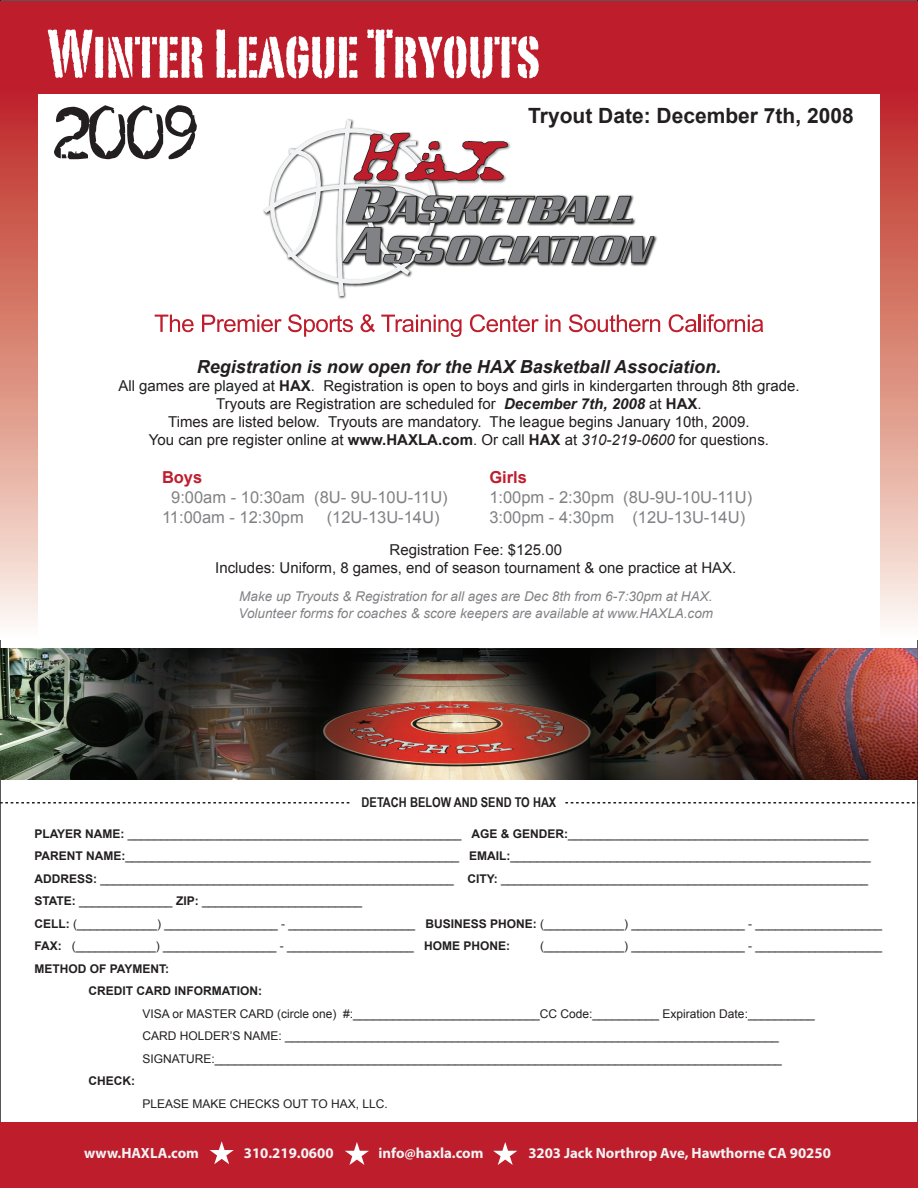
<style>
.page{position:relative;width:918px;height:1188px;background:#fff}
.page>*{position:absolute;margin:0;border:0;box-sizing:border-box;transform-origin:0 0}
.t1{font:67.5px "Portago ITCTT";color:#fff}
.t2{font:60.6px "Oldtypewriter";color:#231f20}
.t3{font:700 21px "Arial";color:#231f20}
.t4{font:italic 700 18px "Arial";color:#231f20}
.t5{font:16.5px "Arial";color:#818285}
.t6{font:700 16.5px "Arial";color:#bf1e2e}
.t7{font:15px "Arial";color:#231f20}
.t8{font:700 14.85px "Myriad Pro";color:#f2f3f4}
.t9{font:italic 13.5px "Arial";color:#818285}
.t10{font:700 13.5px "Arial Narrow";color:#231f20}
.t11{font:12px "Arial";color:#231f20}
.t12{font:700 12px "Arial";color:#231f20}
.s1{font-weight:700}
.s2{font-weight:700;font-style:italic}
.s3{font-style:italic}
</style>
<div class="page">
<div style="left:0;top:1px;width:918px;height:93px;background:#be1d2c"></div>
<div style="left:0;top:1122px;width:918px;height:66px;background:#be1d2c"></div>
<svg style="left:210px;top:1141px;width:24px;height:23px"></svg>
<svg style="left:345px;top:1142px;width:24px;height:23px"></svg>
<svg style="left:493px;top:1142px;width:24px;height:23px"></svg>
<svg style="left:155px;top:315px;width:39px;height:17px"></svg>
<svg style="left:202px;top:315px;width:80px;height:17px"></svg>
<svg style="left:288px;top:314px;width:65px;height:23px"></svg>
<svg style="left:361px;top:314px;width:14px;height:18px"></svg>
<svg style="left:381px;top:315px;width:81px;height:22px"></svg>
<svg style="left:470px;top:314px;width:69px;height:18px"></svg>
<svg style="left:546px;top:315px;width:15px;height:17px"></svg>
<svg style="left:569px;top:314px;width:91px;height:18px"></svg>
<svg style="left:669px;top:314px;width:94px;height:18px"></svg>
<img style="left:655px;top:236px;width:3px;height:9px">
<svg style="left:263px;top:119px;width:392px;height:180px"></svg>
<svg style="left:0;top:94px;width:38px;height:529px;background:#db8b80"></svg>
<svg style="left:880px;top:94px;width:38px;height:529px;background:#db8b80"></svg>
<svg style="left:0;top:802px;width:918px;height:2px"></svg>
<div style="left:353px;top:798px;width:212px;height:13px;background:#fff"></div>
<img style="left:0;top:648px;width:918px;height:132px">
<p class="t1" style="left:48px;top:12px;width:494px">Winter League Tryouts</p>
<p class="t3" style="left:528px;top:102px;width:327px">Tryout Date: December 7th, 2008</p>
<p class="t2" style="left:54px;top:95px;width:146px">2009</p>
<p class="t4" style="left:197px;top:355px;width:526px">Registration is now open for the HAX Basketball Association.</p>
<p class="t7" style="left:118px;top:376px;width:683px">All games are played at <span class="s1">HAX</span>. Registration is open to boys and girls in kindergarten through 8th grade.</p>
<p class="t7" style="left:216px;top:394px;width:487px">Tryouts are Registration are scheduled for <span class="s2">December 7th, 2008</span> at <span class="s1">HAX</span>.</p>
<p class="t7" style="left:168px;top:412px;width:583px">Times are listed below. Tryouts are mandatory. The league begins January 10th, 2009.</p>
<p class="t7" style="left:149px;top:430px;width:622px">You can pre register online at <span class="s1">www.HAXLA.com</span>. Or call <span class="s1">HAX</span> at <span class="s3">310-219-0600</span> for questions.</p>
<p class="t6" style="left:162px;top:467px;width:42px">Boys</p>
<p class="t5" style="left:171px;top:487px;width:278px">9:00am - 10:30am (8U- 9U-10U-11U)</p>
<p class="t5" style="left:162px;top:506px;width:143px">11:00am - 12:30pm</p>
<p class="t5" style="left:327px;top:506px;width:114px">(12U-13U-14U)</p>
<p class="t6" style="left:489px;top:467px;width:39px">Girls</p>
<p class="t5" style="left:489px;top:487px;width:264px">1:00pm - 2:30pm (8U-9U-10U-11U)</p>
<p class="t5" style="left:489px;top:506px;width:257px">3:00pm - 4:30pm (12U-13U-14U)</p>
<p class="t7" style="left:390px;top:539px;width:174px">Registration Fee: $125.00</p>
<p class="t7" style="left:215px;top:557px;width:523px">Includes: Uniform, 8 games, end of season tournament &amp; one practice at HAX.</p>
<p class="t9" style="left:239px;top:588px;width:475px">Make up Tryouts &amp; Registration for all ages are Dec 8th from 6-7:30pm at HAX.</p>
<p class="t9" style="left:239px;top:604px;width:476px">Volunteer forms for coaches &amp; score keepers are available at www.HAXLA.com</p>
<p class="t10" style="left:362px;top:792px;width:196px">DETACH BELOW AND SEND TO HAX</p>
<p class="t11" style="left:34px;top:826px;width:836px"><span class="s1">PLAYER NAME:</span> __________________________________________________ <span class="s1">AGE &amp; GENDER:</span>_____________________________________________</p>
<p class="t11" style="left:34px;top:848px;width:838px"><span class="s1">PARENT NAME:</span>__________________________________________________ <span class="s1">EMAIL:</span>______________________________________________________</p>
<p class="t11" style="left:34px;top:871px;width:835px"><span class="s1">ADDRESS:</span> _____________________________________________________ <span class="s1">CITY:</span> _______________________________________________________</p>
<p class="t11" style="left:34px;top:893px;width:329px"><span class="s1">STATE:</span> ______________ <span class="s1">ZIP:</span> ________________________</p>
<p class="t11" style="left:34px;top:916px;width:849px"><span class="s1">CELL:</span> (____________) _________________ - ___________________ <span class="s1">BUSINESS PHONE:</span> (____________) _________________ - ___________________</p>
<p class="t11" style="left:34px;top:938px;width:477px"><span class="s1">FAX:</span> (____________) _________________ - ___________________ <span class="s1">HOME PHONE:</span></p>
<p class="t11" style="left:540px;top:938px;width:344px">(____________) _________________ - ___________________</p>
<p class="t12" style="left:34px;top:961px;width:136px">METHOD OF PAYMENT:</p>
<p class="t12" style="left:88px;top:983px;width:175px">CREDIT CARD INFORMATION:</p>
<p class="t11" style="left:142px;top:1006px;width:674px">VISA or MASTER CARD (circle one) #:____________________________CC Code:__________ Expiration Date:__________</p>
<p class="t11" style="left:142px;top:1028px;width:638px">CARD HOLDER’S NAME: __________________________________________________________________________</p>
<p class="t11" style="left:142px;top:1051px;width:641px">SIGNATURE:_____________________________________________________________________________________</p>
<p class="t12" style="left:88px;top:1073px;width:48px">CHECK:</p>
<p class="t11" style="left:142px;top:1096px;width:17px">Please</p>
<p class="t11" style="left:192px;top:1096px;width:47px">makechec</p>
<p class="t11" style="left:264px;top:1096px;width:29px">ks out</p>
<p class="t11" style="left:311px;top:1096px;width:78px">to HAX, LLC.</p>
<p class="t8" style="left:84px;top:1144px;width:116px">www.HAXLA.com</p>
<p class="t8" style="left:244px;top:1144px;width:91px">310.219.0600</p>
<p class="t8" style="left:378px;top:1144px;width:107px">info@haxla.com</p>
<p class="t8" style="left:528px;top:1144px;width:304px">3203 Jack Northrop Ave, Hawthorne CA 90250</p>
</div>
